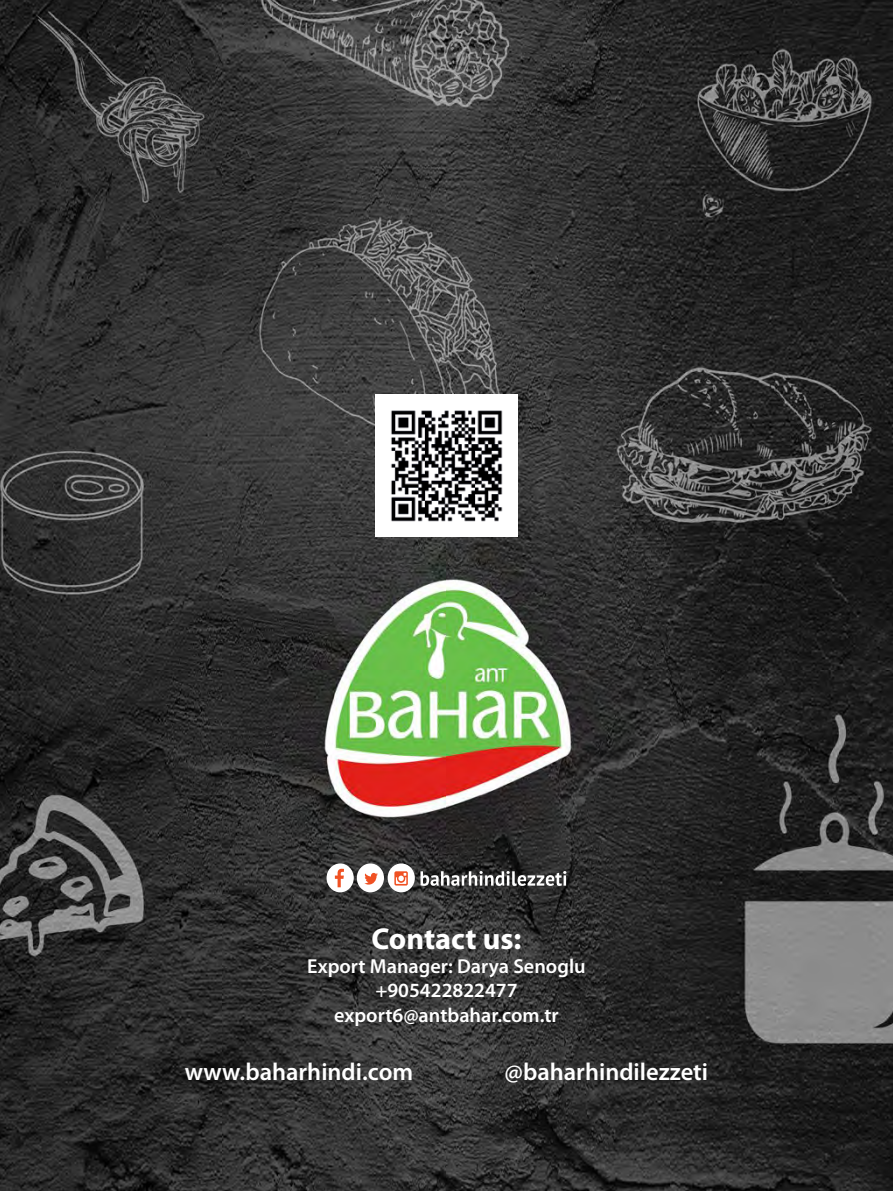
<style>
.page{position:relative;width:893px;height:1191px;background:#fff}
.page>*{position:absolute;margin:0;border:0;box-sizing:border-box;transform-origin:0 0}
.t1{font:700 30.28px "Myriad Pro";color:#fff}
.t2{font:600 24.5px "Myriad Pro";color:#fff}
.t3{font:600 20.3px/24.3px "Myriad Pro";color:#fff;text-align:center}
</style>
<div class="page">
<img style="left:0;top:0;width:893px;height:1191px">
<svg style="left:420px;top:871px;width:146px;height:15px"></svg>
<div style="left:327px;top:863px;width:27px;height:29px;background:#fff;border-radius:50%"></div>
<div style="left:357px;top:863px;width:27px;height:29px;background:#fff;border-radius:50%"></div>
<div style="left:388px;top:863px;width:27px;height:29px;background:#fff;border-radius:50%"></div>
<svg style="left:364px;top:873px;width:14px;height:11px"></svg>
<svg style="left:335px;top:868px;width:9px;height:19px"></svg>
<svg style="left:394px;top:871px;width:14px;height:14px"></svg>
<img style="left:375px;top:394px;width:143px;height:143px">
<h1 class="t1" style="left:371px;top:918px;width:152px">Contact us:</h1>
<p class="t3" style="left:307px;top:953px;width:280px">Export Manager: Darya Senoglu +905422822477 export6@antbahar.com.tr</p>
<p class="t2" style="left:185px;top:1056px;width:230px">www.baharhindi.com</p>
<p class="t2" style="left:505px;top:1056px;width:205px">@baharhindilezzeti</p>
</div>
